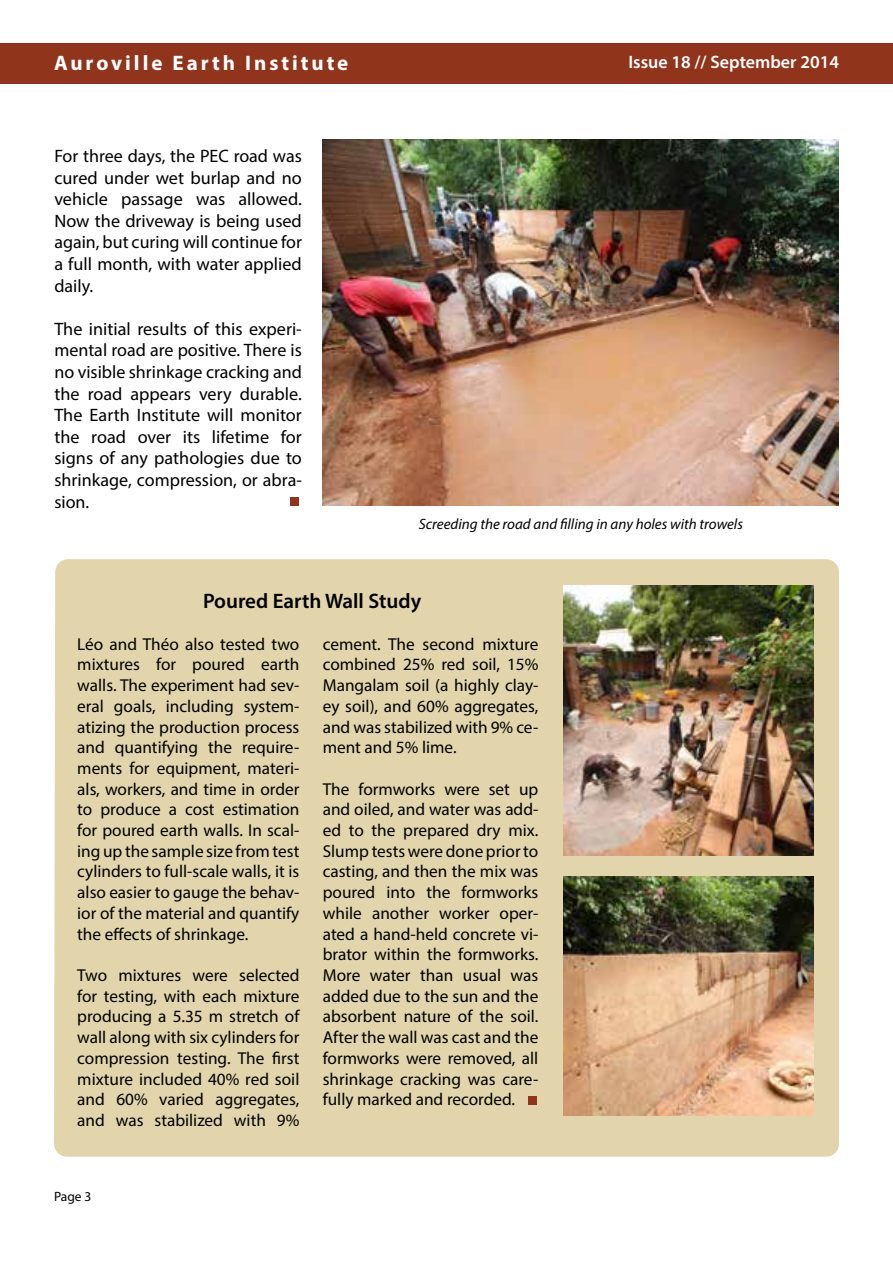
<style>
.page{position:relative;width:893px;height:1263px;background:#fff}
.page>*{position:absolute;margin:0;border:0;box-sizing:border-box;transform-origin:0 0}
.t1{font:700 21px "Myriad Pro";letter-spacing:.14em;color:#fff}
.t2{font:600 21px "Myriad Pro";color:#000}
.t3{font:18px/21.6px "Myriad Pro";color:#000;text-align:justify}
.t4{font:600 18px "Myriad Pro";color:#fff}
.t5{font:17.25px/20.7px "Myriad Pro";color:#000;text-align:justify}
.t6{font:italic 15px "Myriad Pro";color:#000}
.t7{font:13.5px "Myriad Pro";color:#000}
</style>
<div class="page">
<div style="left:0;top:43px;width:893px;height:41px;background:#90341b"></div>
<div style="left:290px;top:497px;width:9px;height:8px;background:#90341b"></div>
<div style="left:54px;top:559px;width:785px;height:598px;background:#e2d5ab"></div>
<div style="left:528px;top:1096px;width:9px;height:8px;background:#90341b"></div>
<img style="left:323px;top:139px;width:516px;height:366px">
<img style="left:564px;top:586px;width:249px;height:269px">
<img style="left:564px;top:876px;width:249px;height:240px">
<p class="t1" style="left:54px;top:49px;width:296px">Auroville Earth Institute</p>
<p class="t3" style="left:54px;top:145px;width:249px">For three days, the PEC road was cured under wet burlap and no vehicle passage was allowed.<br>Now the driveway is being used again, but curing will continue for a full month, with water applied daily.</p>
<p class="t3" style="left:54px;top:318px;width:249px">The initial results of this experi&shy;mental road are positive. There is no visible shrinkage cracking and the road appears very durable.<br>The Earth Institute will monitor the road over its lifetime for signs of any pathologies due to shrinkage, compression, or abra&shy;sion.</p>
<p class="t4" style="left:628px;top:50px;width:212px">Issue 18 // September 2014</p>
<p class="t6" style="left:419px;top:515px;width:326px">Screeding the road and filling in any holes with trowels</p>
<p class="t2" style="left:203px;top:588px;width:220px">Poured Earth Wall Study</p>
<p class="t5" style="left:323px;top:633px;width:217px">cement. The second mixture combined 25% red soil, 15% Mangalam soil (a highly clay&shy;ey soil), and 60% aggregates, and was stabilized with 9% ce&shy;ment and 5% lime.</p>
<p class="t5" style="left:323px;top:778px;width:217px">The formworks were set up and oiled, and water was add&shy;ed to the prepared dry mix.<br>Slump tests were done prior to casting, and then the mix was poured into the formworks while another worker oper&shy;ated a hand-held concrete vi&shy;brator within the formworks.<br>More water than usual was added due to the sun and the absorbent nature of the soil.<br>After the wall was cast and the formworks were removed, all shrinkage cracking was care&shy;fully marked and recorded.</p>
<p class="t5" style="left:77px;top:633px;width:224px">Léo and Théo also tested two mixtures for poured earth walls. The experiment had sev&shy;eral goals, including system&shy;atizing the production process and quantifying the require&shy;ments for equipment, materi&shy;als, workers, and time in order to produce a cost estimation for poured earth walls. In scal&shy;ing up the sample size from test cylinders to full-scale walls, it is also easier to gauge the behav&shy;ior of the material and quantify the effects of shrinkage.</p>
<p class="t5" style="left:77px;top:964px;width:224px">Two mixtures were selected for testing, with each mixture producing a 5.35 m stretch of wall along with six cylinders for compression testing. The first mixture included 40% red soil and 60% varied aggregates, and was stabilized with 9%</p>
<p class="t7" style="left:54px;top:1188px;width:39px">Page 3</p>
</div>
